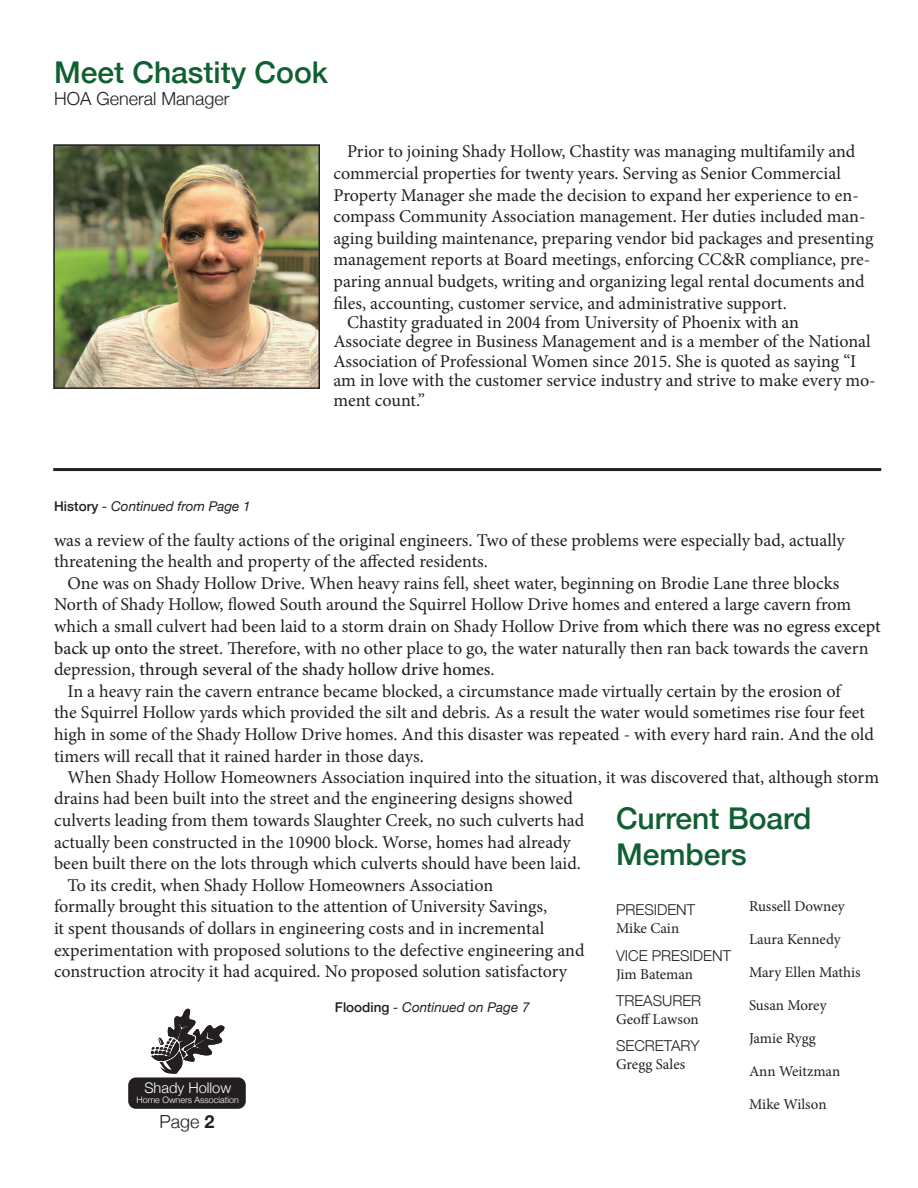
<style>
.page{position:relative;width:918px;height:1188px;background:#fff}
.page>*{position:absolute;margin:0;border:0;box-sizing:border-box;transform-origin:0 0}
.t1{font:500 30px/36px "Helvetica Neue";color:#106032}
.t2{font:18px/21.6px "Minion Pro";letter-spacing:-.005em;color:#231f20}
.t3{font:500 18px "Minion Pro";color:#231f20}
.t4{font:300 18px "Helvetica Neue";color:#231f20}
.t5{font:15px/33px "Minion Pro";color:#231f20}
.t6{font:300 15px "Helvetica Neue";color:#231f20}
.t7{font:300 14.7px "Helvetica Neue";color:#fff}
.t8{font:italic 13.5px "Helvetica Neue";color:#231f20}
.t9{font:300 8.85px "Helvetica Neue";color:#fff}
.s1{font-weight:500;font-style:normal}
.s2{font-weight:500}
.s3{font-weight:400}
.s4{font-weight:700}
</style>
<div class="page">
<div style="left:128px;top:1077px;width:118px;height:32px;background:#231f20;border-radius:8px"></div>
<svg style="left:151px;top:1008px;width:74px;height:66px"></svg>
<img style="left:56px;top:147px;width:261px;height:239px">
<div style="left:53px;top:144px;width:267px;height:245px;border:2px solid #231f20"></div>
<hr style="left:53px;top:468px;width:828px;height:3px;background:#231f20">
<h1 class="t1" style="left:54px;top:52px;width:275px">Meet Chastity Cook</h1>
<p class="t4" style="left:54px;top:84px;width:177px">HOA General Manager</p>
<p class="t2" style="left:334px;top:141px;width:542px;text-indent:14px">Prior to joining Shady Hollow, Chastity was managing multifamily and commercial properties for twenty years. Serving as Senior Commercial Property Manager she made the decision to expand her experience to en&shy;compass Community Association management. Her duties included man&shy;aging building maintenance, preparing vendor bid packages and presenting management reports at Board meetings, enforcing CC&amp;R compliance, pre&shy;paring annual budgets, writing and organizing legal rental documents and files, accounting, customer service, and administrative support.</p>
<p class="t2" style="left:334px;top:313px;width:544px;line-height:19.4px;text-indent:14px">Chastity graduated in 2004 from University of Phoenix with an<br>Associate degree in Business Management and is a member of the National Association of Professional Women since 2015. She is quoted as saying “I am in love with the customer service industry and strive to make every mo&shy;ment count.”</p>
<p class="t8" style="left:54px;top:496px;width:198px"><span class="s1">History</span> - Continued from Page 1</p>
<p class="t2" style="left:54px;top:529px;width:792px">was a review of the faulty actions of the original engineers. Two of these problems were especially bad, actually threatening the health and property of the affected residents.</p>
<p class="t2" style="left:68px;top:572px;width:773px">One was on Shady Hollow Drive. When heavy rains fell, sheet water, beginning on Brodie Lane three blocks</p>
<p class="t2" style="left:54px;top:594px;width:799px">North of Shady Hollow, flowed South around the Squirrel Hollow Drive homes and entered a large cavern from</p>
<p class="t2" style="left:54px;top:616px;width:828px">which a small culvert had been laid to a storm drain on Shady Hollow Drive <span class="s2">from which there was no egress except</span></p>
<p class="t2" style="left:54px;top:637px;width:816px"><span class="s2">back up onto the street</span>. Therefore, with no other place to go, the water naturally then ran back towards the cavern</p>
<p class="t3" style="left:54px;top:657px;width:442px"><span class="s3">depression,</span> through several of the shady hollow drive homes<span class="s3">.</span></p>
<p class="t2" style="left:68px;top:680px;width:775px">In a heavy rain the cavern entrance became blocked, a circumstance made virtually certain by the erosion of</p>
<p class="t2" style="left:54px;top:702px;width:812px">the Squirrel Hollow yards which provided the silt and debris. As a result the water would sometimes rise four feet</p>
<p class="t2" style="left:54px;top:724px;width:822px">high in some of the Shady Hollow Drive homes. And this disaster was repeated - with every hard rain. And the old</p>
<p class="t2" style="left:54px;top:745px;width:371px">timers will recall that it rained harder in those days.</p>
<p class="t2" style="left:68px;top:767px;width:813px">When Shady Hollow Homeowners Association inquired into the situation, it was discovered that, although storm</p>
<p class="t2" style="left:54px;top:788px;width:521px">drains had been built into the street and the engineering designs showed</p>
<p class="t2" style="left:54px;top:809px;width:532px">culverts leading from them towards Slaughter Creek, no such culverts had</p>
<p class="t2" style="left:54px;top:831px;width:518px">actually been constructed in the 10900 block. Worse, homes had already</p>
<p class="t2" style="left:54px;top:853px;width:528px">been built there on the lots through which culverts should have been laid.</p>
<p class="t2" style="left:68px;top:874px;width:427px">To its credit, when Shady Hollow Homeowners Association</p>
<p class="t2" style="left:54px;top:896px;width:495px">formally brought this situation to the attention of University Savings,</p>
<p class="t2" style="left:54px;top:917px;width:492px">it spent thousands of dollars in engineering costs and in incremental</p>
<p class="t2" style="left:54px;top:939px;width:532px">experimentation with proposed solutions to the defective engineering and</p>
<p class="t2" style="left:54px;top:961px;width:515px">construction atrocity it had acquired. No proposed solution satisfactory</p>
<p class="t7" style="left:144px;top:1076px;width:88px">Shady Hollow</p>
<p class="t4" style="left:159px;top:1107px;width:57px">Page <span class="s4">2</span></p>
<p class="t9" style="left:137px;top:1092px;width:104px">Home Owners Association</p>
<p class="t8" style="left:335px;top:998px;width:196px"><span class="s1">Flooding</span> - Continued on Page 7</p>
<h1 class="t1" style="left:616px;top:798px;width:197px">Current Board<br>Members</h1>
<p class="t6" style="left:616px;top:897px;width:81px">PRESIDENT</p>
<p class="t5" style="left:616px;top:911px;width:65px">Mike Cain</p>
<p class="t6" style="left:616px;top:944px;width:117px">VICE PRESIDENT</p>
<p class="t5" style="left:616px;top:958px;width:79px">Jim Bateman</p>
<p class="t6" style="left:616px;top:989px;width:87px">TREASURER</p>
<p class="t5" style="left:616px;top:1003px;width:84px">Geoff Lawson</p>
<p class="t6" style="left:616px;top:1034px;width:85px">SECRETARY</p>
<p class="t5" style="left:616px;top:1048px;width:71px">Gregg Sales</p>
<p class="t5" style="left:749px;top:890px;width:97px">Russell Downey</p>
<p class="t5" style="left:749px;top:923px;width:93px">Laura Kennedy</p>
<p class="t5" style="left:749px;top:956px;width:113px">Mary Ellen Mathis</p>
<p class="t5" style="left:749px;top:989px;width:79px">Susan Morey<br>Jamie Rygg</p>
<p class="t5" style="left:749px;top:1055px;width:93px">Ann Weitzman</p>
<p class="t5" style="left:749px;top:1088px;width:79px">Mike Wilson</p>
</div>
